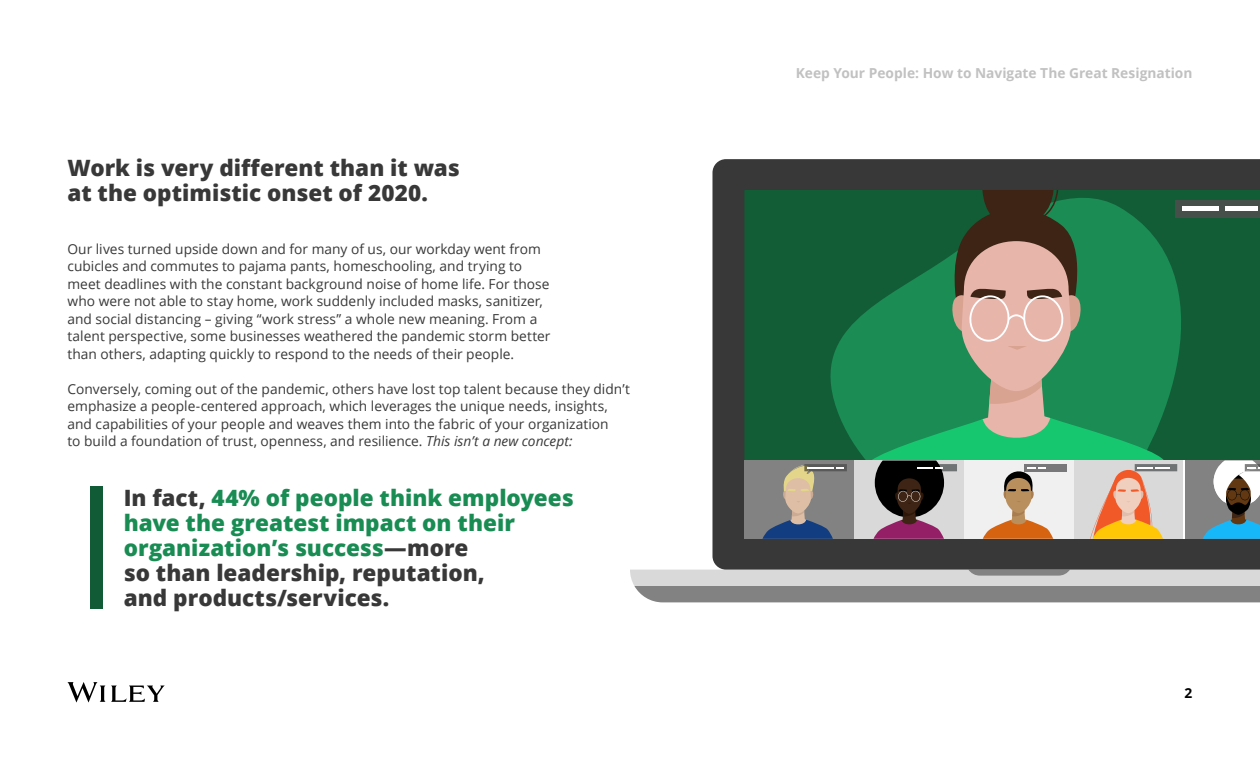
<style>
.page{position:relative;width:1260px;height:765px;background:#fff}
.page>*{position:absolute;margin:0;border:0;box-sizing:border-box;transform-origin:0 0}
.t1{font:800 22.5px/25px "Open Sans";color:#198c53}
.t2{font:800 22.5px/25px "Open Sans";color:#383838}
.t3{font:13.75px/17.5px "Open Sans";color:#383838}
.t4{font:700 13.75px "Open Sans";color:#c1c1c1}
.t5{font:700 13.75px "Open Sans";color:#000}
.s1{font-style:italic}
.s2{color:#383838}
</style>
<div class="page">
<svg style="left:68px;top:682px;width:97px;height:20px"></svg>
<div style="left:90px;top:486px;width:12px;height:122px;background:#115c36"></div>
<svg style="left:630px;top:570px;width:630px;height:32px;background:#acacac"></svg>
<div style="left:712px;top:159px;width:548px;height:411px;background:#383838"></div>
<div style="left:744px;top:190px;width:516px;height:271px;background:#125c36"></div>
<svg style="left:803px;top:183px;width:428px;height:360px;background:#176f43"></svg>
<svg style="left:834px;top:418px;width:359px;height:125px;background:#1f8f58"></svg>
<div style="left:854px;top:461px;width:110px;height:78px;background:#d9d9d9"></div>
<div style="left:964px;top:461px;width:110px;height:78px;background:#f0f0f0"></div>
<div style="left:1074px;top:461px;width:110px;height:78px;background:#d9d9d9"></div>
<div style="left:744px;top:461px;width:110px;height:78px;background:#828282"></div>
<div style="left:1184px;top:461px;width:76px;height:78px;background:#828282"></div>
<hr style="left:1184px;top:461px;width:1px;height:78px;background:#fff">
<svg style="left:950px;top:190px;width:138px;height:257px;background:#7b8d6f"></svg>
<div style="left:1176px;top:200px;width:84px;height:17px;background:#474f4a"></div>
<div style="left:1182px;top:206px;width:36px;height:5px;background:#fff"></div>
<div style="left:1225px;top:206px;width:33px;height:5px;background:#fff"></div>
<svg style="left:1203px;top:460px;width:57px;height:79px"></svg>
<svg style="left:1090px;top:464px;width:87px;height:75px"></svg>
<div style="left:1025px;top:464px;width:42px;height:7px;background:#78787a"></div>
<svg style="left:983px;top:467px;width:70px;height:72px"></svg>
<svg style="left:873px;top:461px;width:84px;height:78px"></svg>
<svg style="left:762px;top:464px;width:85px;height:75px"></svg>
<h1 class="t2" style="left:68px;top:155px;width:394px">Work is very different than it was at the optimistic onset of 2020.</h1>
<p class="t3" style="left:67px;top:240px;width:485px">Our lives turned upside down and for many of us, our workday went from cubicles and commutes to pajama pants, homeschooling, and trying to meet deadlines with the constant background noise of home life. For those who were not able to stay home, work suddenly included masks, sanitizer, and social distancing – giving “work stress” a whole new meaning. From a talent perspective, some businesses weathered the pandemic storm better than others, adapting quickly to respond to the needs of their people.</p>
<p class="t3" style="left:67px;top:380px;width:564px">Conversely, coming out of the pandemic, others have lost top talent because they didn’t emphasize a people-centered approach, which leverages the unique needs, insights, and capabilities of your people and weaves them into the fabric of your organization<br>to build a foundation of trust, openness, and resilience. <span class="s1">This isn’t a new concept:</span></p>
<h1 class="t1" style="left:124px;top:485px;width:451px"><span class="s2">In fact,</span> 44% of people think employees have the greatest impact on their organization’s success<span class="s2">—more<br>so than leadership, reputation,<br>and products/services.</span></h1>
<p class="t4" style="left:796px;top:63px;width:398px">Keep Your People: How to Navigate The Great Resignation</p>
<p class="t5" style="left:1185px;top:683px;width:9px">2</p>
</div>
